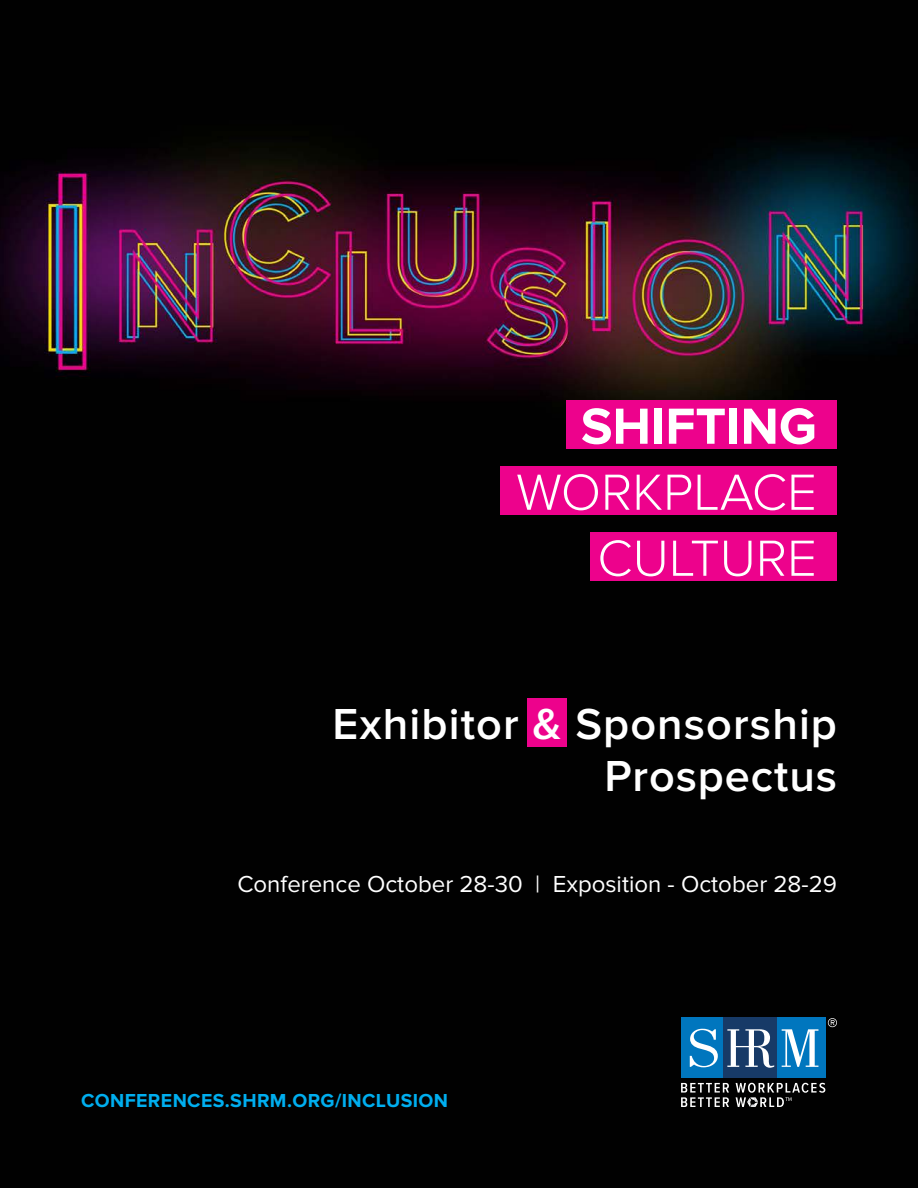
<style>
.page{position:relative;width:918px;height:1188px;background:#fff}
.page>*{position:absolute;margin:0;border:0;box-sizing:border-box;transform-origin:0 0}
.t1{font:300 52.65px/66px "Proxima Nova";color:#fff;text-align:right}
.t2{font:600 45px/52.5px "Proxima Nova";letter-spacing:.025em;color:#fff;text-align:right}
.t3{font:24px "Proxima Nova";color:#fff}
.Body{font:700 19.5px "Proxima Nova";letter-spacing:.02em;color:#00aeef}
.s1{font-weight:700}
</style>
<div class="page">
<img style="left:0;top:0;width:918px;height:1188px">
<div style="left:566px;top:401px;width:271px;height:48px;background:#ed028c"></div>
<div style="left:500px;top:466px;width:337px;height:49px;background:#ed028c"></div>
<div style="left:590px;top:532px;width:247px;height:49px;background:#ed028c"></div>
<div style="left:527px;top:698px;width:39px;height:48px;background:#ed028c"></div>
<svg style="left:681px;top:1083px;width:48px;height:24px"></svg>
<svg style="left:736px;top:1083px;width:89px;height:24px;background:#3e3e3e"></svg>
<div style="left:681px;top:1018px;width:43px;height:60px;background:#0076be"></div>
<div style="left:777px;top:1018px;width:48px;height:60px;background:#0076be"></div>
<div style="left:724px;top:1018px;width:53px;height:60px;background:#173a67"></div>
<svg style="left:727px;top:1029px;width:47px;height:39px"></svg>
<svg style="left:782px;top:1029px;width:36px;height:38px"></svg>
<svg style="left:690px;top:1029px;width:28px;height:38px"></svg>
<svg style="left:828px;top:1018px;width:9px;height:9px"></svg>
<p class="t1" style="left:516px;top:394px;width:302px"><span class="s1">SHIFTING<br></span>WORKPLACE<br>CULTURE</p>
<p class="t2" style="left:332px;top:698px;width:506px">Exhibitor &amp; Sponsorship<br>Prospectus</p>
<p class="t3" style="left:237px;top:870px;width:601px">Conference October 28-30 | Exposition - October 28-29</p>
<p class="Body" style="left:81px;top:1089px;width:369px">CONFERENCES.SHRM.ORG/INCLUSION</p>
</div>
